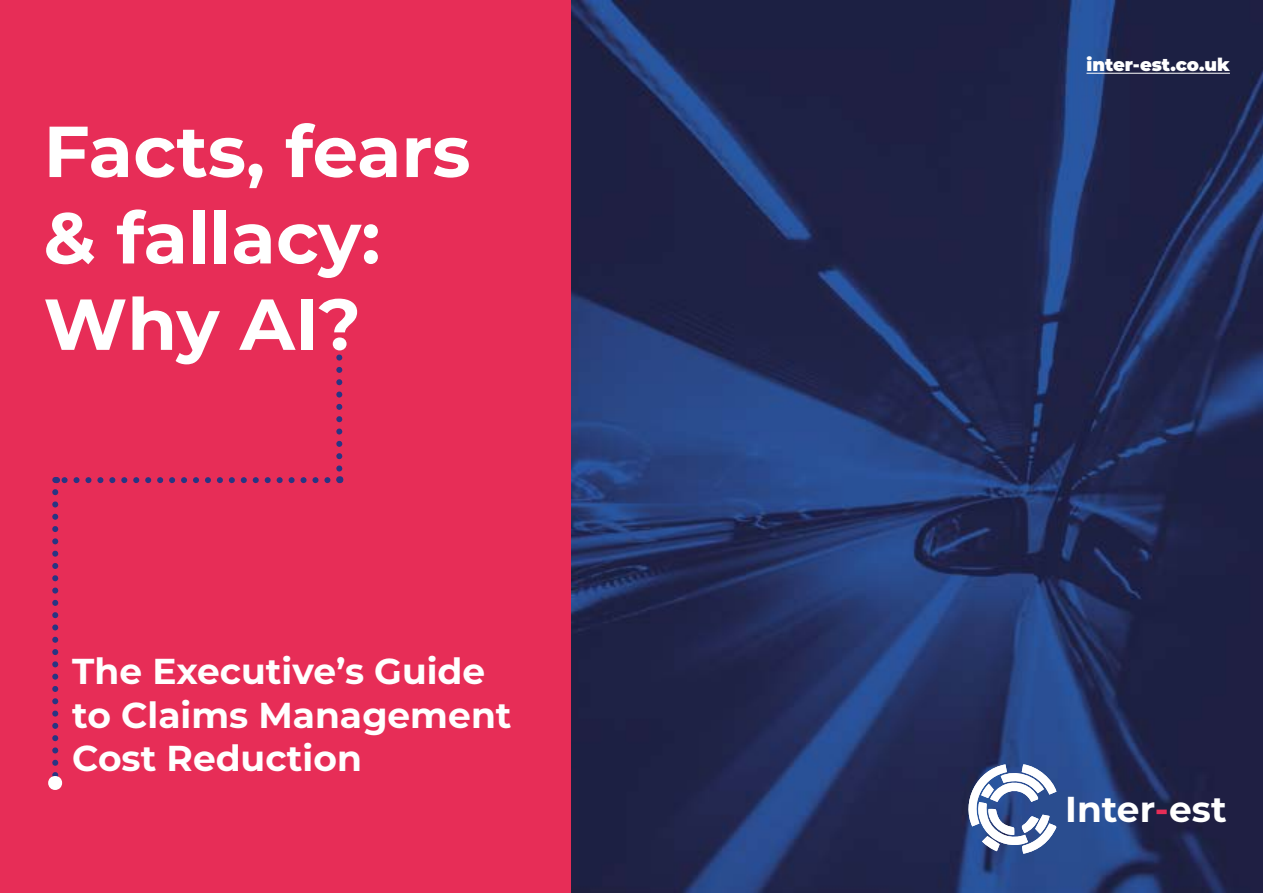
<style>
.page{position:relative;width:1263px;height:893px;background:#fff}
.page>*{position:absolute;margin:0;border:0;box-sizing:border-box;transform-origin:0 0}
.t1{font:700 72px/86.4px "Montserrat";color:#fff}
.t2{font:700 36px/43.2px "Montserrat";color:#fff}
.t3{font:900 18px "Montserrat";color:#fff}
.s1{color:#e72d57}
</style>
<div class="page">
<img style="left:570px;top:0;width:693px;height:893px">
<div style="left:0;top:0;width:570px;height:893px;background:#e72d57"></div>
<svg style="left:961px;top:764px;width:95px;height:90px"></svg>
<svg style="left:52px;top:492px;width:6px;height:295px"></svg>
<svg style="left:336px;top:357px;width:6px;height:126px"></svg>
<svg style="left:55px;top:477px;width:272px;height:6px"></svg>
<hr style="left:1086px;top:73px;width:144px;height:1px;background:#fff">
<h1 class="t1" style="left:44px;top:105px;width:428px">Facts, fears &amp; fallacy:<br>Why AI?</h1>
<h1 class="t1" style="left:46px;top:717px;width:20px">.</h1>
<p class="t2" style="left:72px;top:648px;width:441px">The Executive’s Guide to Claims Management<br>Cost Reduction</p>
<p class="t3" style="left:1086px;top:52px;width:145px">inter-est.co.uk</p>
<p class="t2" style="left:1065px;top:785px;width:163px">Inter<span class="s1">-</span>est</p>
</div>
